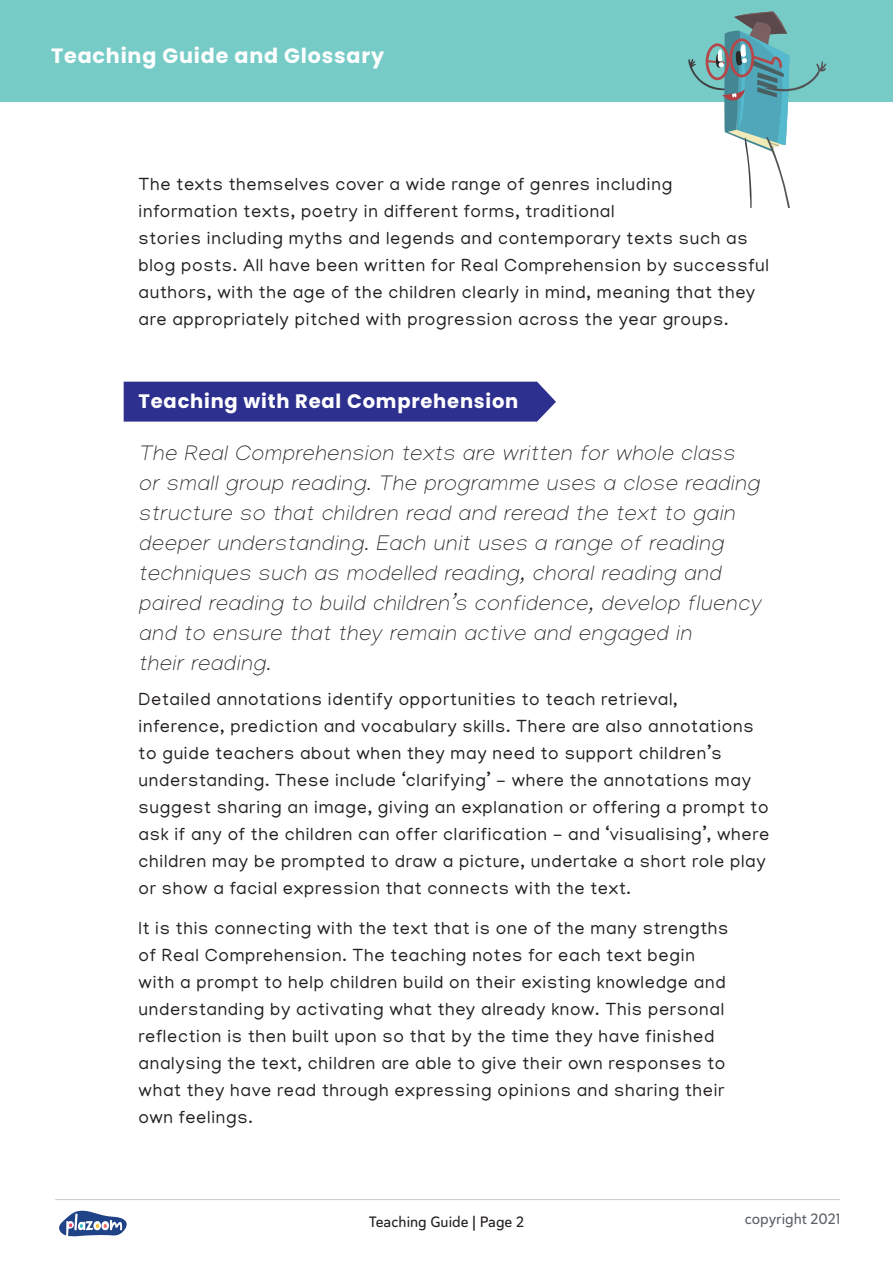
<style>
.page{position:relative;width:893px;height:1263px;background:#fff}
.page>*{position:absolute;margin:0;border:0;box-sizing:border-box;transform-origin:0 0}
.t1{font:italic 100 21.75px/30px "Manjari";color:#231f20}
.t2{font:700 20.7px "Poppins";letter-spacing:.04em;color:#fff}
.t3{font:700 19.5px "Poppins";letter-spacing:.04em;color:#fff}
.t4{font:18px/27px "Manjari";letter-spacing:.04em;color:#231f20}
.t5{font:15px "Haboro Soft Nor Med";color:#231f20}
.t6{font:15px "Haboro Soft Nor Med";color:#5a6166}
</style>
<div class="page">
<hr style="left:55px;top:1199px;width:785px;height:1px;background:#c9cacc">
<svg style="left:59px;top:1210px;width:68px;height:27px"></svg>
<div style="left:0;top:0;width:893px;height:101px;background:#77cbc7"></div>
<div style="left:124px;top:382px;width:432px;height:40px;background:#2e308f"></div>
<svg style="left:688px;top:12px;width:138px;height:196px"></svg>
<p class="t2" style="left:51px;top:44px;width:335px">Teaching Guide and Glossary</p>
<p class="t4" style="left:139px;top:170px;width:632px">The texts themselves cover a wide range of genres including information texts, poetry in different forms, traditional<br>stories including myths and legends and contemporary texts such as blog posts. All have been written for Real Comprehension by successful authors, with the age of the children clearly in mind, meaning that they are appropriately pitched with progression across the year groups.</p>
<p class="t3" style="left:139px;top:390px;width:381px">Teaching with Real Comprehension</p>
<p class="t1" style="left:139px;top:437px;width:630px">The Real Comprehension texts are written for whole class or small group reading. The programme uses a close reading structure so that children read and reread the text to gain deeper understanding. Each unit uses a range of reading techniques such as modelled reading, choral reading and paired reading to build children’s confidence, develop fluency and to ensure that they remain active and engaged in<br>their reading.</p>
<p class="t4" style="left:139px;top:685px;width:632px">Detailed annotations identify opportunities to teach retrieval,<br>inference, prediction and vocabulary skills. There are also annotations to guide teachers about when they may need to support children’s understanding. These include ‘clarifying’ - where the annotations may suggest sharing an image, giving an explanation or offering a prompt to ask if any of the children can offer clarification - and ‘visualising’, where children may be prompted to draw a picture, undertake a short role play or show a facial expression that connects with the text.</p>
<p class="t4" style="left:139px;top:914px;width:591px">It is this connecting with the text that is one of the many strengths of Real Comprehension. The teaching notes for each text begin with a prompt to help children build on their existing knowledge and understanding by activating what they already know. This personal reflection is then built upon so that by the time they have finished analysing the text, children are able to give their own responses to what they have read through expressing opinions and sharing their own feelings.</p>
<p class="t5" style="left:369px;top:1211px;width:157px">Teaching Guide | Page 2</p>
<p class="t6" style="left:745px;top:1209px;width:97px">copyright 2021</p>
</div>
